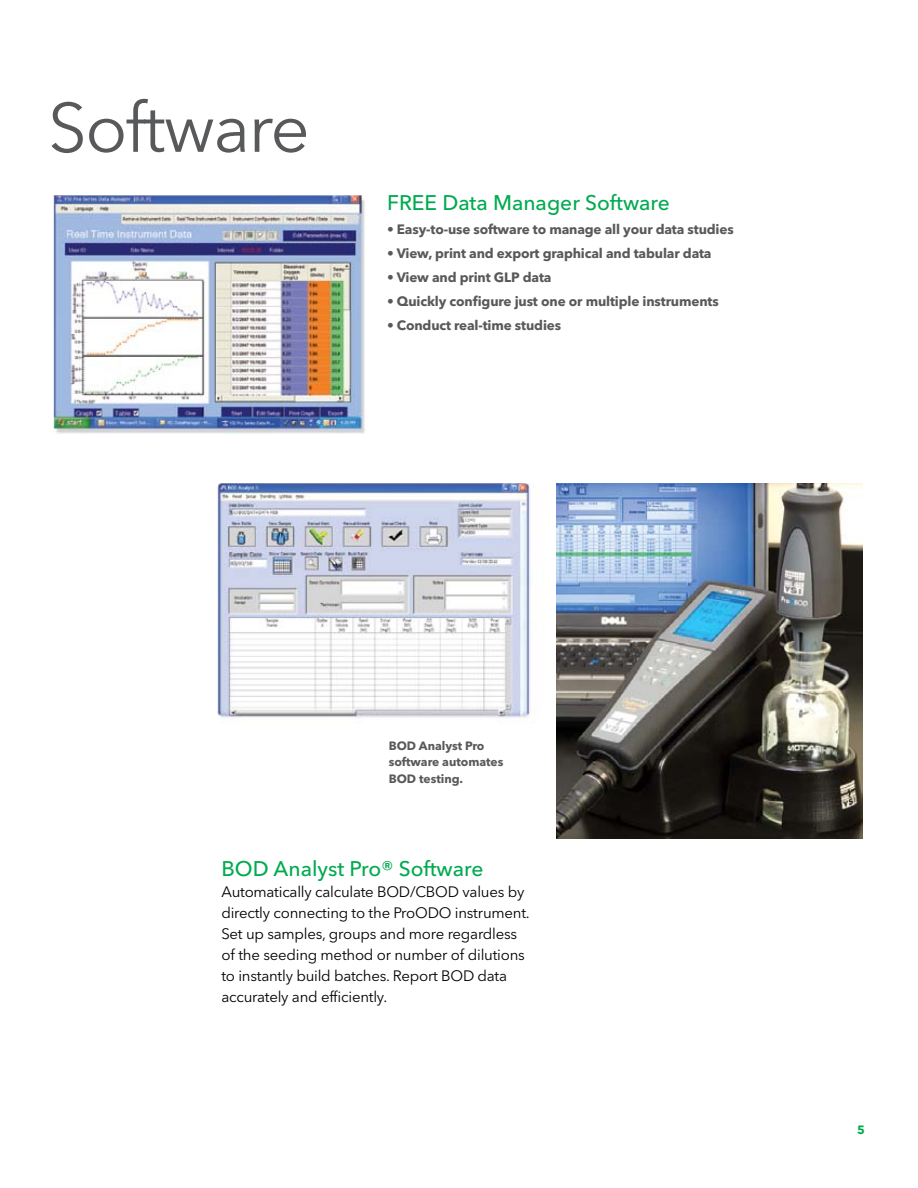
<style>
.page{position:relative;width:918px;height:1188px;background:#fff}
.page>*{position:absolute;margin:0;border:0;box-sizing:border-box;transform-origin:0 0}
.t1{font:69px "Avenir Next LT Pro";letter-spacing:-.025em;color:#58595b}
.t2{font:500 21px "Avenir Next LT Pro";color:#00aa4f}
.t3{font:15px/21px "Avenir Next LT Pro";letter-spacing:-.015em;color:#000}
.t4{font:700 13.5px "Avenir Next LT Pro";letter-spacing:-.01em;color:#58595b}
.t5{font:700 12px/16.5px "Avenir Next LT Pro";color:#58595b}
.t6{font:700 12px "Avenir Next LT Pro";color:#00aa4f}
</style>
<div class="page">
<img style="left:54px;top:195px;width:311px;height:238px">
<img style="left:218px;top:484px;width:313px;height:234px">
<img style="left:556px;top:484px;width:307px;height:354px">
<h1 class="t1" style="left:48px;top:87px;width:263px">Software</h1>
<h2 class="t2" style="left:387px;top:190px;width:284px">FREE Data Manager Software</h2>
<p class="t4" style="left:387px;top:221px;width:348px">• Easy-to-use software to manage all your data studies</p>
<p class="t4" style="left:387px;top:245px;width:326px">• View, print and export graphical and tabular data</p>
<p class="t4" style="left:387px;top:269px;width:166px">• View and print GLP data</p>
<p class="t4" style="left:387px;top:293px;width:333px">• Quickly configure just one or multiple instruments</p>
<p class="t4" style="left:387px;top:317px;width:176px">• Conduct real-time studies</p>
<p class="t5" style="left:389px;top:737px;width:116px">BOD Analyst Pro software automates<br>BOD testing.</p>
<h2 class="t2" style="left:221px;top:856px;width:264px">BOD Analyst Pro® Software</h2>
<p class="t3" style="left:221px;top:881px;width:310px">Automatically calculate BOD/CBOD values by directly connecting to the ProODO instrument.<br>Set up samples, groups and more regardless of the seeding method or number of dilutions to instantly build batches. Report BOD data accurately and efficiently.</p>
<p class="t6" style="left:857px;top:1123px;width:9px">5</p>
</div>
